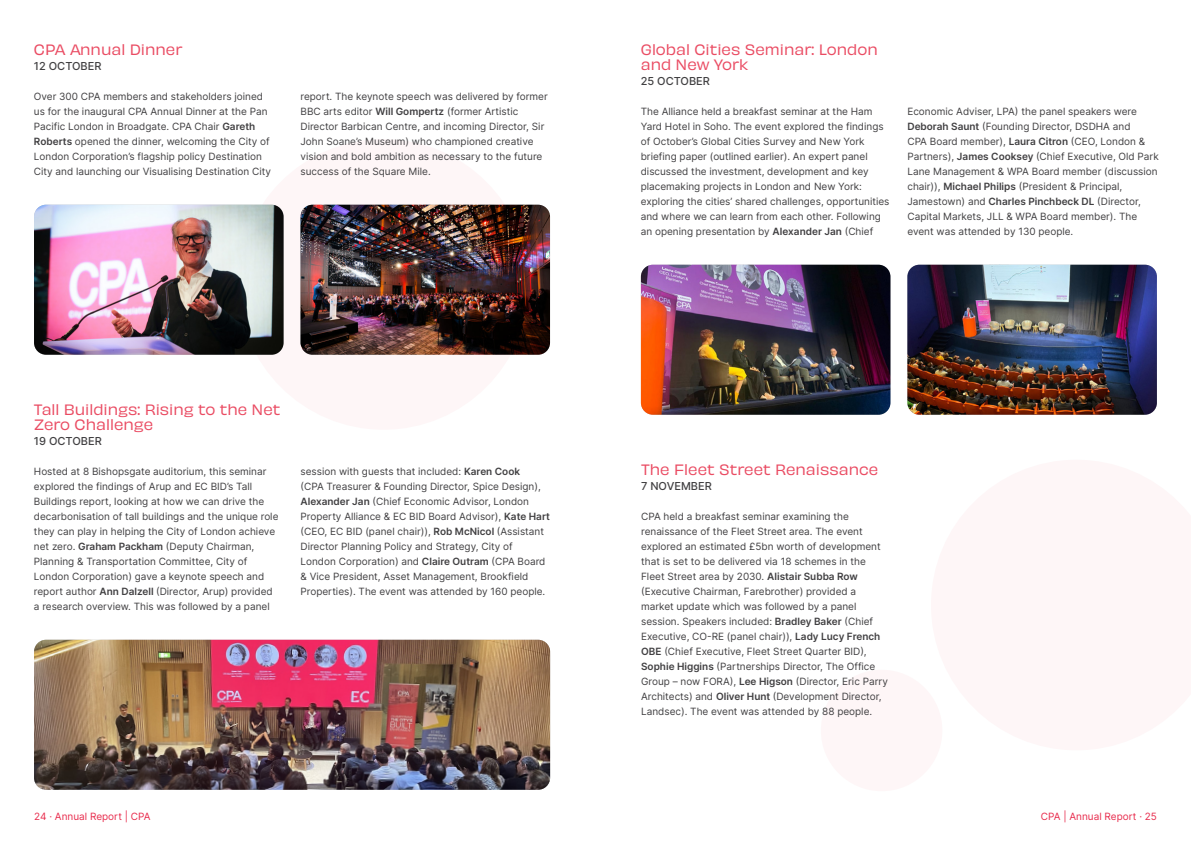
<style>
.page{position:relative;width:1191px;height:842px;background:#fff}
.page>*{position:absolute;margin:0;border:0;box-sizing:border-box;transform-origin:0 0}
.t1{font:14px/15px "Obviously";color:#ea4c63}
.t2{font:500 11px "Inter";color:#414042}
.t3{font:10px/15px "Inter";color:#414042}
.t4{font:10px "Inter";color:#e82c4d}
.s1{font-weight:600}
</style>
<div class="page">
<div style="left:238px;top:139px;width:291px;height:291px;background:#fef6f7;border-radius:50%"></div>
<div style="left:821px;top:670px;width:121px;height:121px;background:#fef6f7;border-radius:50%"></div>
<img style="left:34px;top:205px;width:249px;height:150px">
<img style="left:641px;top:265px;width:249px;height:150px">
<img style="left:34px;top:640px;width:516px;height:150px">
<img style="left:300px;top:205px;width:250px;height:150px">
<img style="left:907px;top:265px;width:249px;height:150px">
<h1 class="t1" style="left:34px;top:41px;width:150px">CPA Annual Dinner</h1>
<p class="t2" style="left:34px;top:58px;width:69px">12 OCTOBER</p>
<h1 class="t1" style="left:641px;top:41px;width:238px">Global Cities Seminar: London and New York</h1>
<p class="t2" style="left:641px;top:73px;width:71px">25 OCTOBER</p>
<p class="t3" style="left:34px;top:88px;width:238px">Over 300 CPA members and stakeholders joined us for the inaugural CPA Annual Dinner at the Pan Pacific London in Broadgate. CPA Chair <span class="s1">Gareth Roberts</span> opened the dinner, welcoming the City of London Corporation’s flagship policy Destination City and launching our Visualising Destination City</p>
<p class="t3" style="left:300px;top:88px;width:249px">report. The keynote speech was delivered by former BBC arts editor <span class="s1">Will Gompertz</span> (former Artistic Director Barbican Centre, and incoming Director, Sir John Soane’s Museum) who championed creative vision and bold ambition as necessary to the future success of the Square Mile.</p>
<p class="t3" style="left:641px;top:103px;width:250px">The Alliance held a breakfast seminar at the Ham Yard Hotel in Soho. The event explored the findings of October’s Global Cities Survey and New York briefing paper (outlined earlier). An expert panel discussed the investment, development and key placemaking projects in London and New York: exploring the cities’ shared challenges, opportunities and where we can learn from each other. Following an opening presentation by <span class="s1">Alexander Jan</span> (Chief</p>
<p class="t3" style="left:907px;top:103px;width:253px">Economic Adviser, LPA) the panel speakers were <span class="s1">Deborah Saunt</span> (Founding Director, DSDHA and<br>CPA Board member), <span class="s1">Laura Citron</span> (CEO, London &amp; Partners), <span class="s1">James Cooksey</span> (Chief Executive, Old Park Lane Management &amp; WPA Board member (discussion chair)), <span class="s1">Michael Philips</span> (President &amp; Principal, Jamestown) and <span class="s1">Charles Pinchbeck DL</span> (Director, Capital Markets, JLL &amp; WPA Board member). The event was attended by 130 people.</p>
<h1 class="t1" style="left:34px;top:401px;width:248px">Tall Buildings: Rising to the Net<br>Zero Challenge</h1>
<p class="t2" style="left:34px;top:433px;width:69px">19 OCTOBER</p>
<p class="t3" style="left:34px;top:463px;width:246px">Hosted at 8 Bishopsgate auditorium, this seminar explored the findings of Arup and EC BID’s Tall Buildings report, looking at how we can drive the decarbonisation of tall buildings and the unique role they can play in helping the City of London achieve net zero. <span class="s1">Graham Packham</span> (Deputy Chairman, Planning &amp; Transportation Committee, City of London Corporation) gave a keynote speech and report author <span class="s1">Ann Dalzell</span> (Director, Arup) provided a research overview. This was followed by a panel</p>
<p class="t3" style="left:300px;top:463px;width:251px">session with guests that included: <span class="s1">Karen Cook<br></span>(CPA Treasurer &amp; Founding Director, Spice Design), <span class="s1">Alexander Jan</span> (Chief Economic Advisor, London Property Alliance &amp; EC BID Board Advisor), <span class="s1">Kate Hart </span>(CEO, EC BID (panel chair)), <span class="s1">Rob McNicol</span> (Assistant Director Planning Policy and Strategy, City of London Corporation) and <span class="s1">Claire Outram</span> (CPA Board &amp; Vice President, Asset Management, Brookfield Properties). The event was attended by 160 people.</p>
<h1 class="t1" style="left:641px;top:461px;width:239px">The Fleet Street Renaissance</h1>
<p class="t2" style="left:641px;top:478px;width:72px">7 NOVEMBER</p>
<p class="t3" style="left:641px;top:508px;width:248px">CPA held a breakfast seminar examining the renaissance of the Fleet Street area. The event explored an estimated £5bn worth of development that is set to be delivered via 18 schemes in the Fleet Street area by 2030. <span class="s1">Alistair Subba Row </span>(Executive Chairman, Farebrother) provided a market update which was followed by a panel session. Speakers included: <span class="s1">Bradley Baker</span> (Chief Executive, CO-RE (panel chair)), <span class="s1">Lady Lucy French OBE</span> (Chief Executive, Fleet Street Quarter BID), <span class="s1">Sophie Higgins</span> (Partnerships Director, The Office Group – now FORA), <span class="s1">Lee Higson</span> (Director, Eric Parry Architects) and <span class="s1">Oliver Hunt</span> (Development Director, Landsec). The event was attended by 88 people.</p>
<p class="t4" style="left:34px;top:809px;width:118px">24 · Annual Report | CPA</p>
<p class="t4" style="left:1041px;top:809px;width:118px">CPA | Annual Report · 25</p>
</div>
